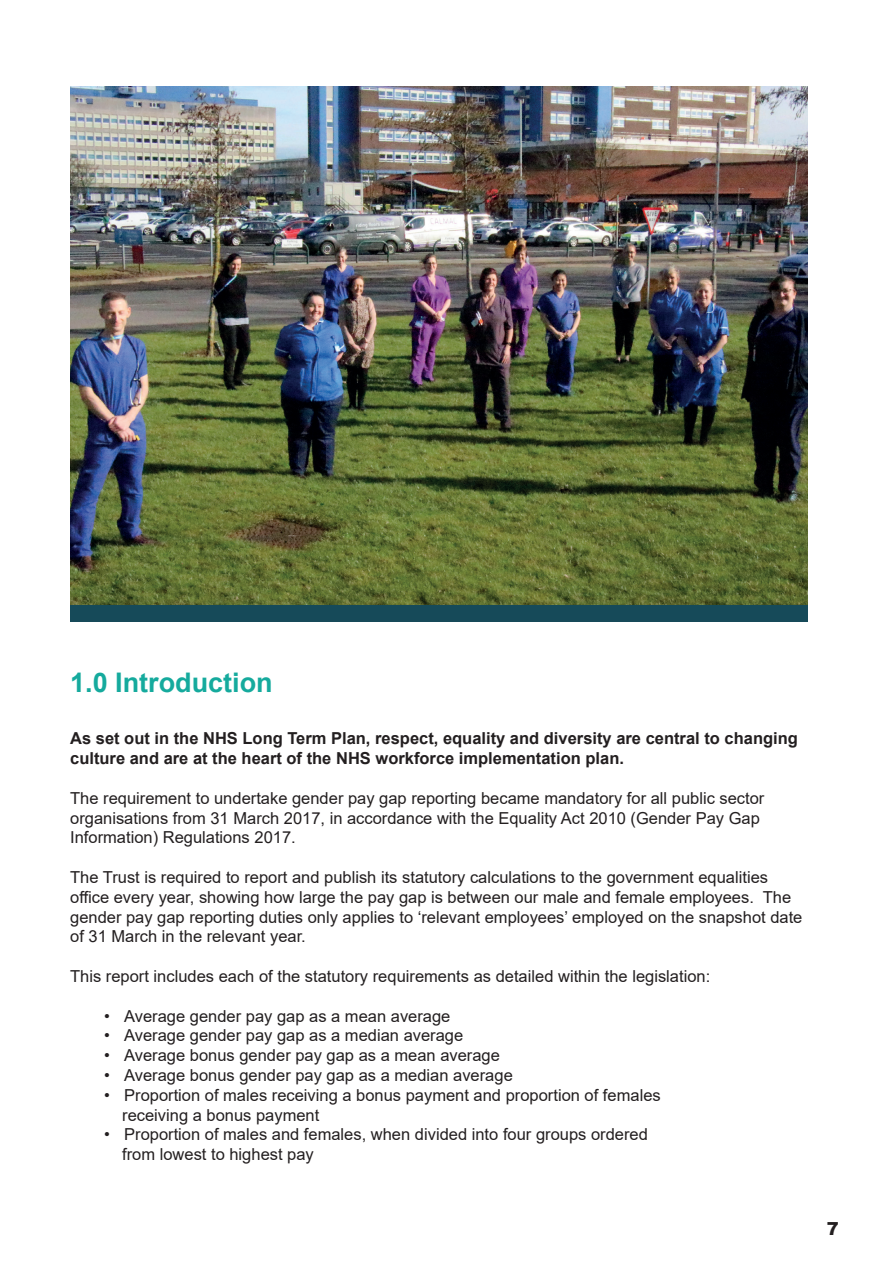
<style>
.page{position:relative;width:893px;height:1263px;background:#fff}
.page>*{position:absolute;margin:0;border:0;box-sizing:border-box;transform-origin:0 0}
.t1{font:700 27px "Arial";color:#15aa9d}
.t2{font:900 18px "Arial";color:#231f20}
.t3{font:16.5px/19.8px "Arial";color:#231f20}
.t4{font:700 16.5px/19.8px "Arial";color:#231f20}
</style>
<div class="page">
<img style="left:70px;top:87px;width:738px;height:518px">
<div style="left:70px;top:605px;width:738px;height:16px;background:#164a59"></div>
<h2 class="t1" style="left:70px;top:663px;width:204px">1.0 Introduction</h2>
<p class="t4" style="left:70px;top:729px;width:729px">As set out in the NHS Long Term Plan, respect, equality and diversity are central to changing culture and are at the heart of the NHS workforce implementation plan.</p>
<p class="t3" style="left:70px;top:788px;width:696px">The requirement to undertake gender pay gap reporting became mandatory for all public sector organisations from 31 March 2017, in accordance with the Equality Act 2010 (Gender Pay Gap<br>Information) Regulations 2017.</p>
<p class="t3" style="left:70px;top:867px;width:734px">The Trust is required to report and publish its statutory calculations to the government equalities office every year, showing how large the pay gap is between our male and female employees. The gender pay gap reporting duties only applies to ‘relevant employees’ employed on the snapshot date of 31 March in the relevant year.</p>
<p class="t3" style="left:70px;top:966px;width:642px">This report includes each of the statutory requirements as detailed within the legislation:</p>
<p class="t3" style="left:104px;top:1006px;width:348px">• Average gender pay gap as a mean average</p>
<p class="t3" style="left:104px;top:1025px;width:361px">• Average gender pay gap as a median average</p>
<p class="t3" style="left:104px;top:1045px;width:397px">• Average bonus gender pay gap as a mean average</p>
<p class="t3" style="left:104px;top:1065px;width:410px">• Average bonus gender pay gap as a median average</p>
<p class="t3" style="left:122px;top:1085px;width:540px;text-indent:-18px">• Proportion of males receiving a bonus payment and proportion of females receiving a bonus payment</p>
<p class="t3" style="left:122px;top:1124px;width:527px;text-indent:-18px">• Proportion of males and females, when divided into four groups ordered from lowest to highest pay</p>
<p class="t2" style="left:827px;top:1215px;width:14px">7</p>
</div>
